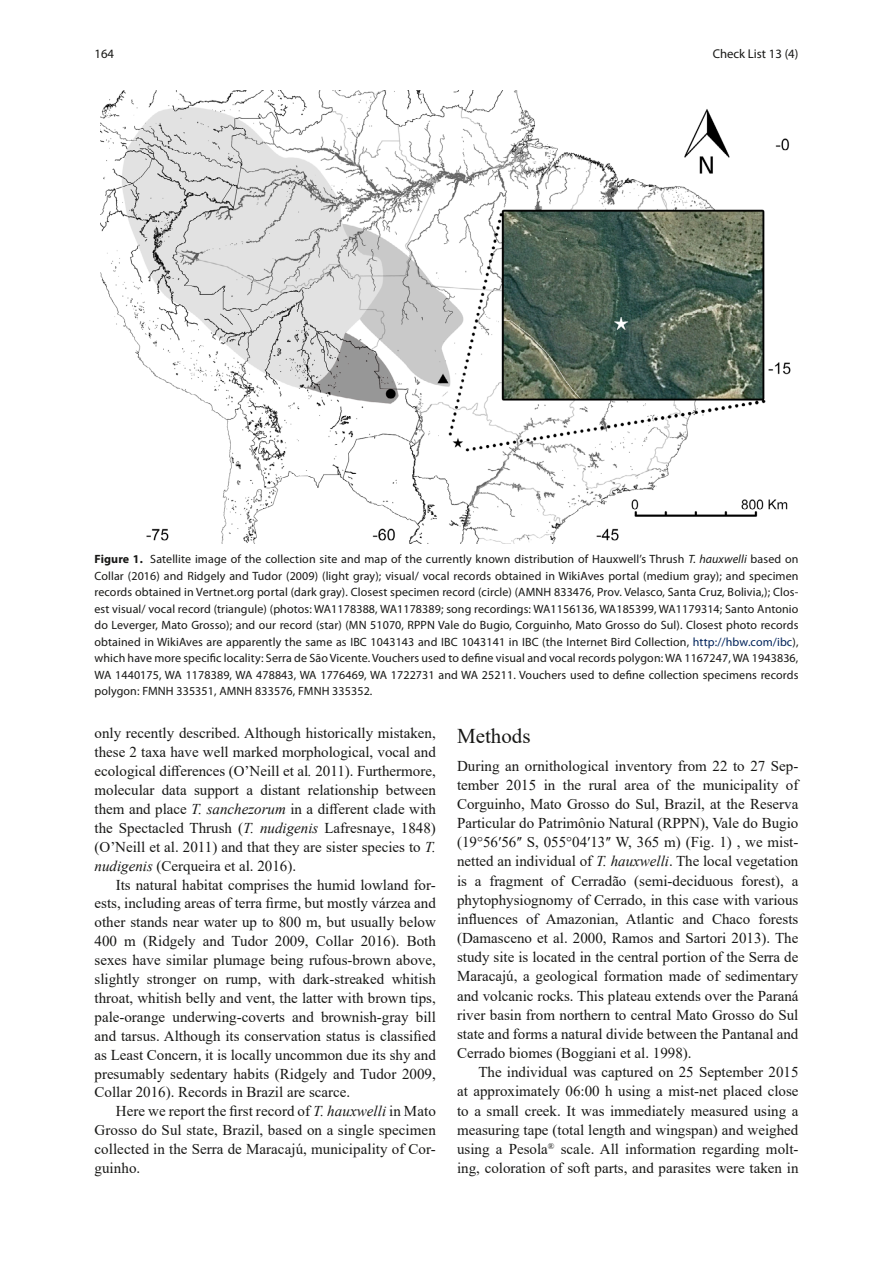
<style>
.page{position:relative;width:893px;height:1263px;background:#fff}
.page>*{position:absolute;margin:0;border:0;box-sizing:border-box;transform-origin:0 0}
.N_Head{font:21px "Times New Roman";color:#171715}
.N_body_nind{font:15px/19.2px "Times New Roman";color:#171715;text-align:justify}
.N_body_i{font:15px/18.9px "Times New Roman";color:#171715;text-align:justify}
.t1{font:12.75px "Myriad Pro";color:#171715}
.CAPTIONS{font:12px/16.5px "Myriad Pro";letter-spacing:.01em;color:#171715;text-align:justify}
.s1{font-weight:700}
.s2{font-family:"Myriad Pro Bold SC850"}
.s3{font-style:italic}
.s4{color:#00235b}
</style>
<div class="page">
<img style="left:100px;top:90px;width:691px;height:453px">
<p class="t1" style="left:94px;top:46px;width:21px">164</p>
<p class="t1" style="left:713px;top:46px;width:87px">Check List 13 (4)</p>
<p class="CAPTIONS" style="left:94px;top:551px;width:705px"><span class="s1">Figure</span> <span class="s2">1.</span> Satellite image of the collection site and map of the currently known distribution of Hauxwell’s Thrush <span class="s3">T. hauxwelli</span> based on Collar (2016) and Ridgely and Tudor (2009) (light gray); visual/ vocal records obtained in WikiAves portal (medium gray); and specimen records obtained in Vertnet.org portal (dark gray). Closest specimen record (circle) (AMNH 833476, Prov. Velasco, Santa Cruz, Bolivia,); Clos&shy;est visual/ vocal record (triangule) (photos: WA1178388, WA1178389; song recordings: WA1156136, WA185399, WA1179314; Santo Antonio do Leverger, Mato Grosso); and our record (star) (MN 51070, RPPN Vale do Bugio, Corguinho, Mato Grosso do Sul). Closest photo records obtained in WikiAves are apparently the same as IBC 1043143 and IBC 1043141 in IBC (the Internet Bird Collection, <span class="s4">http://hbw.com/ibc</span>), which have more specific locality: Serra de São Vicente. Vouchers used to define visual and vocal records polygon: WA 1167247, WA 1943836, WA 1440175, WA 1178389, WA 478843, WA 1776469, WA 1722731 and WA 25211. Vouchers used to define collection specimens records polygon: FMNH 335351, AMNH 833576, FMNH 335352.</p>
<p class="N_body_nind" style="left:94px;top:723px;width:343px">only recently described. Although historically mistaken, these 2 taxa have well marked morphological, vocal and ecological differences (O’Neill et al<span class="s3">.</span> 2011). Furthermore, molecular data support a distant relationship between them and place <span class="s3">T. sanchezorum</span> in a different clade with the Spectacled Thrush (<span class="s3">T. nudigenis</span> Lafresnaye, 1848) (O’Neill et al. 2011) and that they are sister species to <span class="s3">T. nudigenis</span> (Cerqueira et al. 2016).</p>
<p class="N_body_i" style="left:94px;top:874px;width:343px;text-indent:21px">Its natural habitat comprises the humid lowland for&shy;ests, including areas of terra firme, but mostly várzea and other stands near water up to 800 m, but usually below 400 m (Ridgely and Tudor 2009, Collar 2016). Both sexes have similar plumage being rufous-brown above, slightly stronger on rump, with dark-streaked whitish throat, whitish belly and vent, the latter with brown tips, pale-orange underwing-coverts and brownish-gray bill and tarsus. Although its conservation status is classified as Least Concern, it is locally uncommon due its shy and presumably sedentary habits (Ridgely and Tudor 2009, Collar 2016). Records in Brazil are scarce.</p>
<p class="N_body_i" style="left:94px;top:1101px;width:343px;text-indent:21px">Here we report the first record of <span class="s3">T. hauxwelli</span> in Mato Grosso do Sul state, Brazil, based on a single specimen collected in the Serra de Maracajú, municipality of Cor&shy;guinho.</p>
<p class="N_Head" style="left:457px;top:721px;width:75px">Methods</p>
<p class="N_body_nind" style="left:457px;top:756px;width:343px">During an ornithological inventory from 22 to 27 Sep&shy;tember 2015 in the rural area of the municipality of Corguinho, Mato Grosso do Sul, Brazil, at the Reserva Particular do Patrimônio Natural (RPPN), Vale do Bugio (19°56ʹ56ʺ S, 055°04ʹ13ʺ W, 365 m) (Fig. 1) , we mist&shy;netted an individual of <span class="s3">T. hauxwelli</span>. The local vegetation is a fragment of Cerradão (semi-deciduous forest), a phytophysiognomy of Cerrado, in this case with various influences of Amazonian, Atlantic and Chaco forests (Damasceno et al. 2000, Ramos and Sartori 2013). The study site is located in the central portion of the Serra de Maracajú, a geological formation made of sedimentary and volcanic rocks. This plateau extends over the Paraná river basin from northern to central Mato Grosso do Sul state and forms a natural divide between the Pantanal and Cerrado biomes (Boggiani et al. 1998).</p>
<p class="N_body_i" style="left:457px;top:1062px;width:343px;text-indent:21px">The individual was captured on 25 September 2015 at approximately 06:00 h using a mist-net placed close to a small creek. It was immediately measured using a measuring tape (total length and wingspan) and weighed using a Pesola<sup>®</sup> scale. All information regarding molt&shy;ing, coloration of soft parts, and parasites were taken in</p>
</div>
